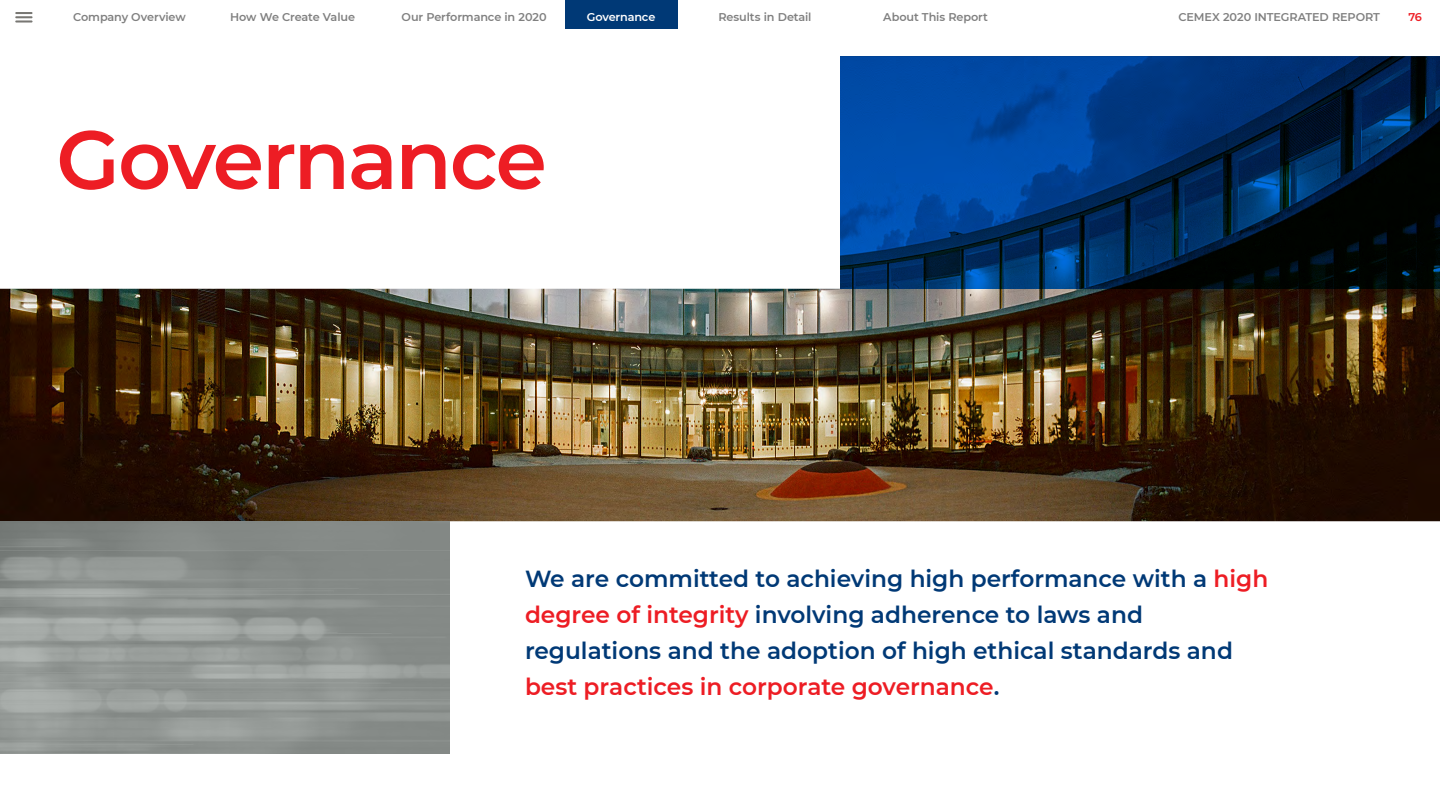
<style>
.page{position:relative;width:1440px;height:810px;background:#fff}
.page>*{position:absolute;margin:0;border:0;box-sizing:border-box;transform-origin:0 0}
.t1{font:600 82.5px "Montserrat";letter-spacing:-.03em;color:#ed1d24}
.t2{font:600 23.25px/36px "Montserrat";color:#003976}
.t3{font:600 11.25px "Montserrat";letter-spacing:-.01em;color:#808080}
.t4{font:600 11.25px "Montserrat";letter-spacing:-.01em;color:#fff}
.t5{font:600 11.25px "Montserrat";color:#ed1d24}
.s1{color:#ed1d24}
</style>
<div class="page">
<svg style="left:15px;top:12px;width:18px;height:6px"></svg>
<hr style="left:15px;top:20px;width:18px;height:3px;background:#787773">
<div style="left:565px;top:0;width:112px;height:28px;background:#003976"></div>
<img style="left:0;top:288px;width:1440px;height:233px">
<svg style="left:840px;top:56px;width:600px;height:233px;background:#002f66"></svg>
<p class="t3" style="left:73px;top:9px;width:114px">Company Overview</p>
<p class="t3" style="left:230px;top:9px;width:126px">How We Create Value</p>
<p class="t3" style="left:402px;top:9px;width:147px">Our Performance in 2020</p>
<p class="t4" style="left:587px;top:9px;width:70px">Governance</p>
<p class="t3" style="left:718px;top:9px;width:95px">Results in Detail</p>
<p class="t3" style="left:883px;top:9px;width:106px">About This Report</p>
<p class="t3" style="left:1178px;top:9px;width:203px">CEMEX 2020 INTEGRATED REPORT</p>
<p class="t5" style="left:1408px;top:9px;width:15px">76</p>
<h1 class="t1" style="left:56px;top:101px;width:492px">Governance</h1>
<p class="t2" style="left:525px;top:560px;width:745px">We are committed to achieving high performance with a <span class="s1">high degree of integrity</span> involving adherence to laws and regulations and the adoption of high ethical standards and <span class="s1">best practices in corporate governance</span>.</p>
</div>
